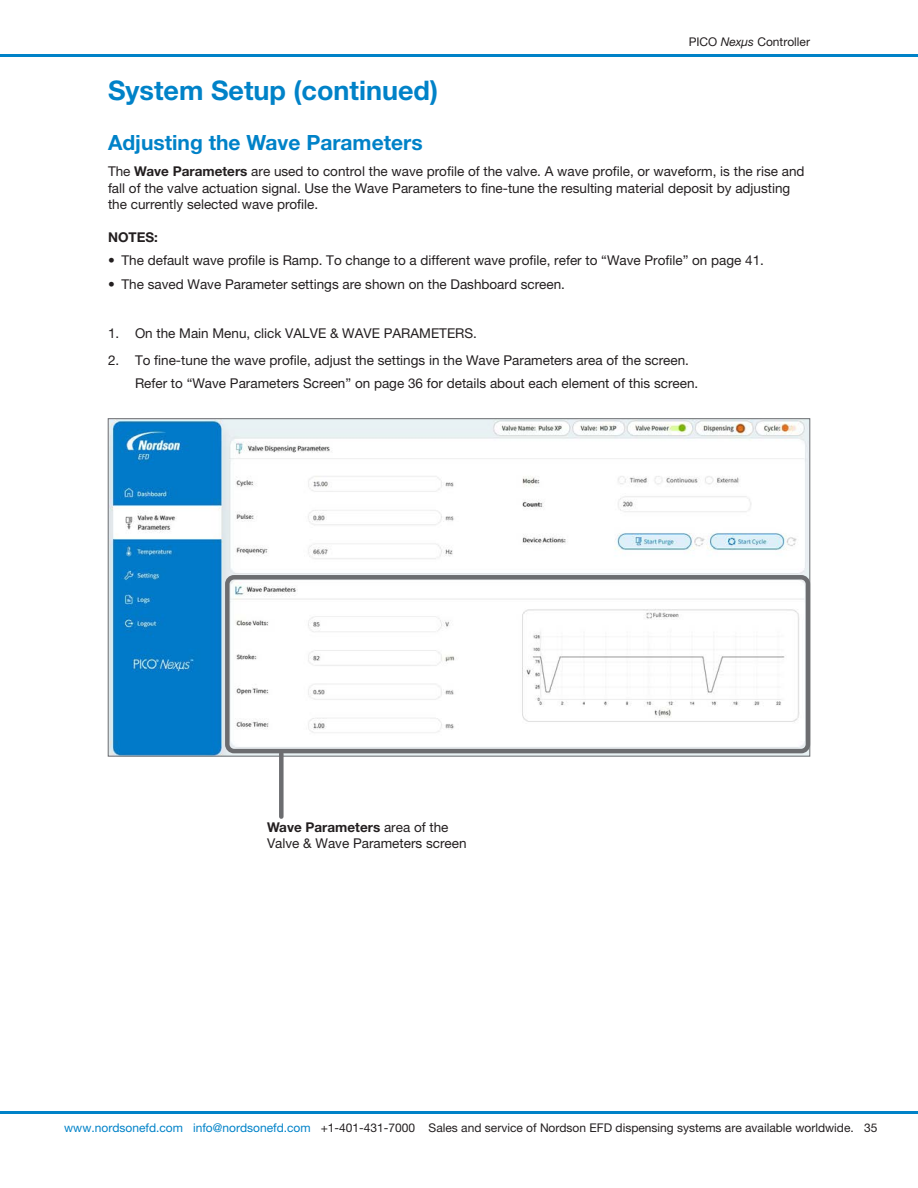
<style>
.page{position:relative;width:918px;height:1188px;background:#fff}
.page>*{position:absolute;margin:0;border:0;box-sizing:border-box;transform-origin:0 0}
.EFD-Head-Lev1_contd{font:700 27px "Helvetica Neue LT Pro";color:#0082c8}
.EFD-Head-Lev2{font:700 21px "Helvetica Neue LT Pro";color:#0082c8}
.EFD-BodyText-9L{font:13.5px/16.2px "Helvetica Neue LT Pro";color:#231f20}
.EFD-Indent-0_25-9L{font:13.5px "Helvetica Neue LT Pro";color:#231f20}
.EFD-Callout-9L{font:13.5px/16.2px "Helvetica Neue LT Pro";color:#231f20}
.EFD-NOTES-9LB{font:700 13.5px "Helvetica Neue LT Pro";color:#231f20}
.t1{font:12px "Helvetica Neue LT Pro";color:#231f20}
.s1{font-style:italic}
.s2{font-weight:700}
.s3{color:#0082c8}
</style>
<div class="page">
<hr style="left:1px;top:54px;width:917px;height:2px;background:#0082c8">
<hr style="left:0;top:1112px;width:918px;height:2px;background:#0082c8">
<img style="left:110px;top:420px;width:698px;height:334px">
<div style="left:225px;top:575px;width:585px;height:178px;border:4px solid #6c6d70;border-radius:7px"></div>
<div style="left:279px;top:754px;width:5px;height:63px;background:#6c6d70"></div>
<p class="EFD-Head-Lev1_contd" style="left:108px;top:74px;width:332px">System Setup (continued)</p>
<p class="t1" style="left:689px;top:35px;width:123px">PICO <span class="s1">Nexμs</span> Controller</p>
<p class="EFD-Head-Lev2" style="left:108px;top:129px;width:316px">Adjusting the Wave Parameters</p>
<p class="EFD-BodyText-9L" style="left:108px;top:163px;width:698px">The <span class="s2">Wave Parameters</span> are used to control the wave profile of the valve. A wave profile, or waveform, is the rise and fall of the valve actuation signal. Use the Wave Parameters to fine-tune the resulting material deposit by adjusting the currently selected wave profile.</p>
<p class="EFD-NOTES-9LB" style="left:108px;top:229px;width:52px">NOTES:</p>
<p class="EFD-BodyText-9L" style="left:108px;top:252px;width:658px">• The default wave profile is Ramp. To change to a different wave profile, refer to “Wave Profile” on page 41.</p>
<p class="EFD-BodyText-9L" style="left:108px;top:275px;width:459px">• The saved Wave Parameter settings are shown on the Dashboard screen.</p>
<p class="EFD-BodyText-9L" style="left:108px;top:325px;width:371px">1. On the Main Menu, click VALVE &amp; WAVE PARAMETERS.</p>
<p class="EFD-BodyText-9L" style="left:108px;top:352px;width:583px">2. To fine-tune the wave profile, adjust the settings in the Wave Parameters area of the screen.</p>
<p class="EFD-Indent-0_25-9L" style="left:135px;top:375px;width:565px">Refer to “Wave Parameters Screen” on page 36 for details about each element of this screen.</p>
<p class="EFD-Callout-9L" style="left:267px;top:818px;width:201px"><span class="s2">Wave Parameters</span> area of the<br>Valve &amp; Wave Parameters screen</p>
<p class="t1" style="left:64px;top:1121px;width:791px"><span class="s3">www.nordsonefd.com info@nordsonefd.com</span> +1-401-431-7000 Sales and service of Nordson EFD dispensing systems are available worldwide.</p>
<p class="t1" style="left:864px;top:1121px;width:15px">35</p>
</div>
